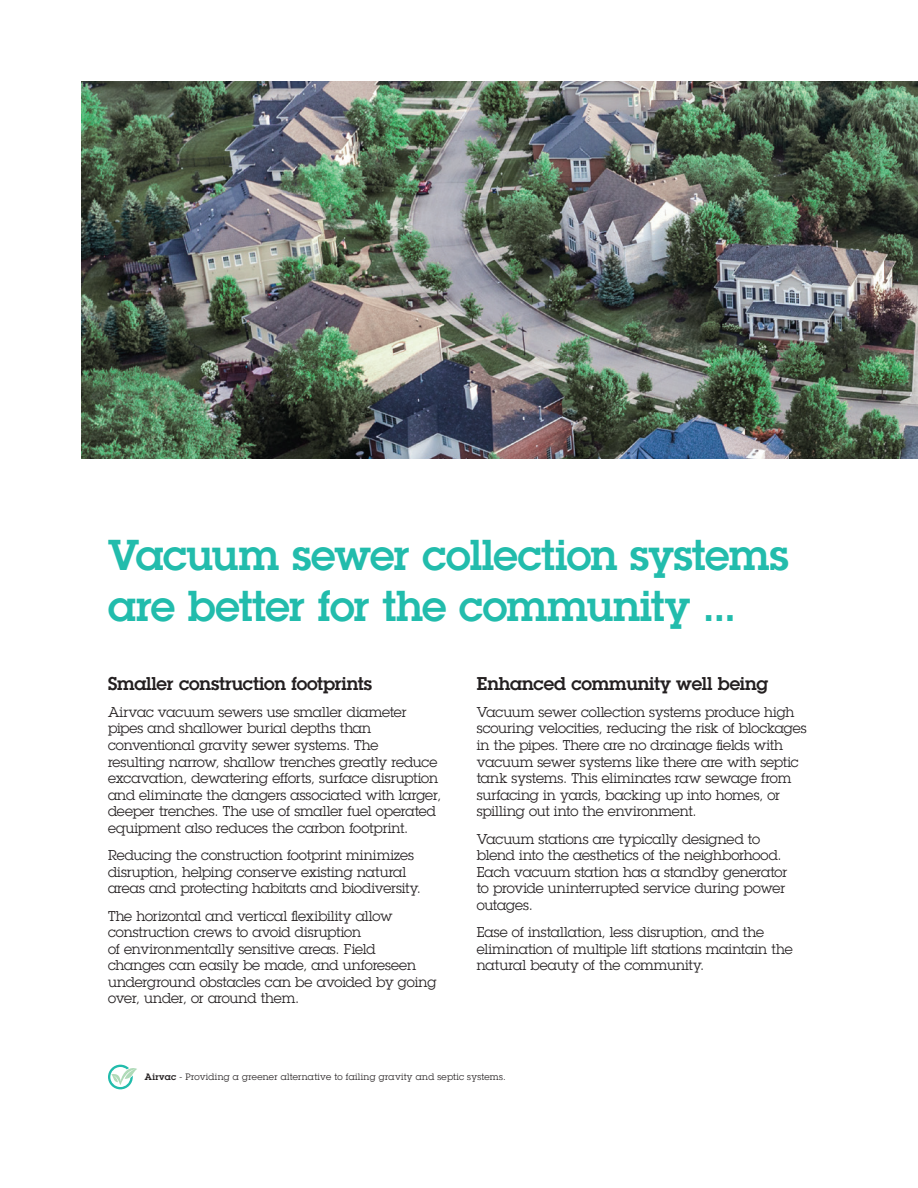
<style>
.page{position:relative;width:918px;height:1188px;background:#fff}
.page>*{position:absolute;margin:0;border:0;box-sizing:border-box;transform-origin:0 0}
.t1{font:600 42px/50.4px "Lubalin Graph Std";letter-spacing:-.015em;color:#22bcac}
.t2{font:600 18px "Lubalin Graph Std";letter-spacing:-.01em;color:#231f20}
.t3{font:13.8px/16.5px "Lubalin Graph Std";letter-spacing:-.005em;color:#231f20}
.t4{font:9px "Lubalin Graph Std";letter-spacing:.03em;color:#231f20}
.s1{font-weight:600}
</style>
<div class="page">
<img style="left:81px;top:81px;width:837px;height:378px">
<svg style="left:108px;top:1065px;width:29px;height:24px"></svg>
<p class="t1" style="left:108px;top:530px;width:682px">Vacuum sewer collection systems are better for the community ...</p>
<p class="t2" style="left:108px;top:671px;width:266px">Smaller construction footprints</p>
<p class="t3" style="left:108px;top:704px;width:335px">Airvac vacuum sewers use smaller diameter pipes and shallower burial depths than conventional gravity sewer systems. The<br>resulting narrow, shallow trenches greatly reduce excavation, dewatering efforts, surface disruption and eliminate the dangers associated with larger, deeper trenches. The use of smaller fuel operated equipment also reduces the carbon footprint.</p>
<p class="t3" style="left:108px;top:847px;width:315px">Reducing the construction footprint minimizes disruption, helping conserve existing natural areas and protecting habitats and biodiversity.</p>
<p class="t3" style="left:108px;top:907px;width:330px">The horizontal and vertical flexibility allow construction crews to avoid disruption<br>of environmentally sensitive areas. Field<br>changes can easily be made, and unforeseen underground obstacles can be avoided by going over, under, or around them.</p>
<p class="t2" style="left:477px;top:671px;width:293px">Enhanced community well being</p>
<p class="t3" style="left:477px;top:704px;width:331px">Vacuum sewer collection systems produce high scouring velocities, reducing the risk of blockages in the pipes. There are no drainage fields with vacuum sewer systems like there are with septic tank systems. This eliminates raw sewage from surfacing in yards, backing up into homes, or spilling out into the environment.</p>
<p class="t3" style="left:477px;top:830px;width:312px">Vacuum stations are typically designed to blend into the aesthetics of the neighborhood.<br>Each vacuum station has a standby generator to provide uninterrupted service during power outages.</p>
<p class="t3" style="left:477px;top:924px;width:317px">Ease of installation, less disruption, and the elimination of multiple lift stations maintain the natural beauty of the community.</p>
<p class="t4" style="left:145px;top:1071px;width:362px"><span class="s1">Airvac</span> - Providing a greener alternative to failing gravity and septic systems.</p>
</div>
